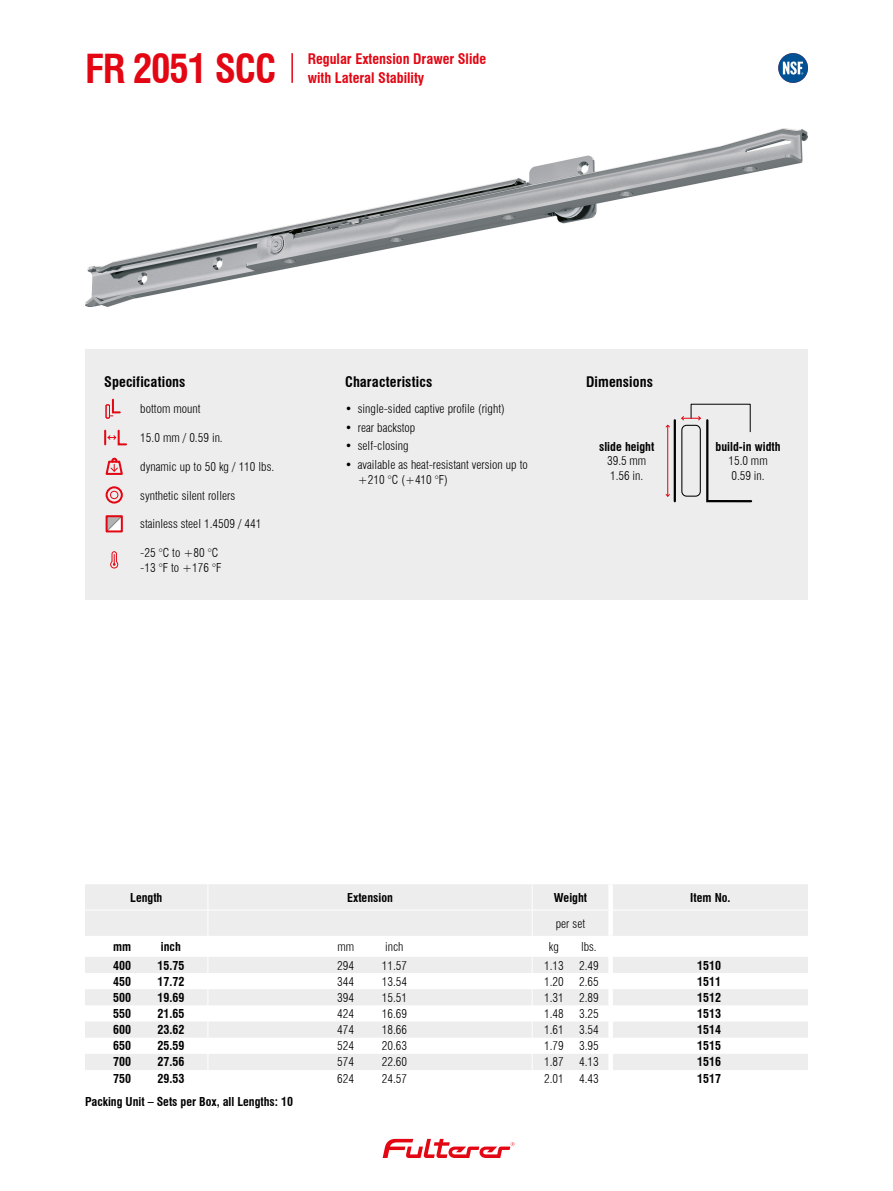
<style>
.page{position:relative;width:893px;height:1191px;background:#fff}
.page>*{position:absolute;margin:0;border:0;box-sizing:border-box;transform-origin:0 0}
.t1{font:700 condensed 39px "Swiss 721 BT";letter-spacing:-.03em;color:#e30613}
.t2{font:700 condensed 14.25px/18.8px "Swiss 721 BT";color:#e30613}
.CONTENT_Headline{font:700 condensed 14.25px "Swiss 721 BT";letter-spacing:.01em;color:#000}
.CONTENT_Icons{font:300 condensed 12px/14.4px "Swiss 721 BT";color:#000}
.TABLE_Text_bold{font:700 condensed 12px "Swiss 721 BT";color:#000}
.TABLE_Text_light{font:300 condensed 12px "Swiss 721 BT";color:#000}
.TABLE_Text_bold-2{font:300 condensed 12px "Swiss 721 BT";color:#000}
.CONTENT_Headline-2{font:700 condensed 12px "Swiss 721 BT";color:#000}
</style>
<div class="page">
<svg style="left:383px;top:1138px;width:131px;height:20px"></svg>
<img style="left:85px;top:128px;width:723px;height:178px">
<svg style="left:778px;top:53px;width:30px;height:30px"></svg>
<svg style="left:783px;top:56px;width:20px;height:21px"></svg>
<div style="left:85px;top:349px;width:723px;height:250px;background:#ededed"></div>
<hr style="left:291px;top:53px;width:2px;height:30px;background:#e30613">
<div style="left:106px;top:404px;width:4px;height:14px;border:1px solid #e30613"></div>
<svg style="left:109px;top:399px;width:12px;height:17px"></svg>
<svg style="left:104px;top:430px;width:23px;height:15px"></svg>
<svg style="left:106px;top:458px;width:17px;height:17px"></svg>
<div style="left:106px;top:486px;width:17px;height:17px;border:2px solid #e30613;border-radius:50%"></div>
<div style="left:110px;top:491px;width:8px;height:8px;border:1px solid #e30613;border-radius:50%"></div>
<svg style="left:109px;top:518px;width:11px;height:11px"></svg>
<div style="left:106px;top:515px;width:17px;height:17px;border:2px solid #e30613"></div>
<svg style="left:110px;top:551px;width:8px;height:17px"></svg>
<svg style="left:85px;top:884px;width:723px;height:186px"></svg>
<hr style="left:674px;top:420px;width:2px;height:81px;background:#000">
<hr style="left:667px;top:425px;width:1px;height:71px;background:#e30613">
<svg style="left:665px;top:493px;width:5px;height:4px"></svg>
<svg style="left:665px;top:424px;width:5px;height:4px"></svg>
<svg style="left:681px;top:404px;width:72px;height:99px"></svg>
<p class="t1" style="left:85px;top:45px;width:193px">FR 2051 SCC</p>
<p class="t2" style="left:308px;top:49px;width:180px">Regular Extension Drawer Slide with Lateral Stability</p>
<p class="CONTENT_Headline" style="left:104px;top:373px;width:83px">Specifications</p>
<p class="CONTENT_Icons" style="left:140px;top:401px;width:62px">bottom mount</p>
<p class="CONTENT_Icons" style="left:140px;top:430px;width:84px">15.0 mm / 0.59 in.</p>
<p class="CONTENT_Icons" style="left:140px;top:459px;width:135px">dynamic up to 50 kg / 110 lbs.</p>
<p class="CONTENT_Icons" style="left:140px;top:488px;width:96px">synthetic silent rollers</p>
<p class="CONTENT_Icons" style="left:140px;top:517px;width:123px">stainless steel 1.4509 / 441</p>
<p class="CONTENT_Icons" style="left:140px;top:545px;width:79px">-25 °C to +80 °C</p>
<p class="CONTENT_Icons" style="left:140px;top:560px;width:83px">-13 °F to +176 °F</p>
<p class="CONTENT_Headline" style="left:345px;top:373px;width:89px">Characteristics</p>
<p class="CONTENT_Icons" style="left:345px;top:401px;width:161px">• single-sided captive profile (right)</p>
<p class="CONTENT_Icons" style="left:345px;top:420px;width:72px">• rear backstop</p>
<p class="CONTENT_Icons" style="left:345px;top:439px;width:65px">• self-closing</p>
<p class="CONTENT_Icons" style="left:358px;top:457px;width:171px;text-indent:-13px">• available as heat-resistant version up to +210 °C (+410 °F)</p>
<p class="CONTENT_Headline" style="left:586px;top:373px;width:68px">Dimensions</p>
<p class="CONTENT_Headline-2" style="left:599px;top:439px;width:57px">slide height</p>
<p class="CONTENT_Icons" style="left:607px;top:453px;width:41px">39.5 mm<br>1.56 in.</p>
<p class="CONTENT_Headline-2" style="left:716px;top:439px;width:66px">build-in width</p>
<p class="CONTENT_Icons" style="left:728px;top:453px;width:41px">15.0 mm<br>0.59 in.</p>
<p class="TABLE_Text_bold" style="left:130px;top:890px;width:34px">Length</p>
<p class="TABLE_Text_bold" style="left:347px;top:890px;width:47px">Extension</p>
<p class="TABLE_Text_bold" style="left:554px;top:890px;width:35px">Weight</p>
<p class="TABLE_Text_bold" style="left:690px;top:890px;width:42px">Item No.</p>
<p class="TABLE_Text_light" style="left:556px;top:916px;width:31px">per set</p>
<p class="TABLE_Text_bold" style="left:113px;top:939px;width:20px">mm</p>
<p class="TABLE_Text_bold" style="left:161px;top:939px;width:21px">inch</p>
<p class="TABLE_Text_light" style="left:337px;top:939px;width:18px">mm</p>
<p class="TABLE_Text_light" style="left:385px;top:939px;width:20px">inch</p>
<p class="TABLE_Text_light" style="left:549px;top:939px;width:11px">kg</p>
<p class="TABLE_Text_light" style="left:581px;top:939px;width:17px">lbs.</p>
<p class="TABLE_Text_bold" style="left:113px;top:958px;width:19px">400</p>
<p class="TABLE_Text_bold" style="left:157px;top:958px;width:28px">15.75</p>
<p class="TABLE_Text_bold-2" style="left:337px;top:958px;width:18px">294</p>
<p class="TABLE_Text_bold-2" style="left:382px;top:958px;width:27px">11.57</p>
<p class="TABLE_Text_light" style="left:544px;top:958px;width:21px">1.13</p>
<p class="TABLE_Text_light" style="left:579px;top:958px;width:21px">2.49</p>
<p class="TABLE_Text_bold" style="left:113px;top:974px;width:19px">450</p>
<p class="TABLE_Text_bold" style="left:157px;top:974px;width:28px">17.72</p>
<p class="TABLE_Text_bold-2" style="left:337px;top:974px;width:18px">344</p>
<p class="TABLE_Text_bold-2" style="left:382px;top:974px;width:27px">13.54</p>
<p class="TABLE_Text_light" style="left:544px;top:974px;width:21px">1.20</p>
<p class="TABLE_Text_light" style="left:579px;top:974px;width:21px">2.65</p>
<p class="TABLE_Text_bold" style="left:113px;top:990px;width:19px">500</p>
<p class="TABLE_Text_bold" style="left:157px;top:990px;width:28px">19.69</p>
<p class="TABLE_Text_bold-2" style="left:337px;top:990px;width:18px">394</p>
<p class="TABLE_Text_bold-2" style="left:382px;top:990px;width:27px">15.51</p>
<p class="TABLE_Text_light" style="left:544px;top:990px;width:21px">1.31</p>
<p class="TABLE_Text_light" style="left:579px;top:990px;width:21px">2.89</p>
<p class="TABLE_Text_bold" style="left:113px;top:1006px;width:19px">550</p>
<p class="TABLE_Text_bold" style="left:157px;top:1006px;width:28px">21.65</p>
<p class="TABLE_Text_bold-2" style="left:337px;top:1006px;width:18px">424</p>
<p class="TABLE_Text_bold-2" style="left:382px;top:1006px;width:27px">16.69</p>
<p class="TABLE_Text_light" style="left:544px;top:1006px;width:21px">1.48</p>
<p class="TABLE_Text_light" style="left:579px;top:1006px;width:21px">3.25</p>
<p class="TABLE_Text_bold" style="left:113px;top:1022px;width:19px">600</p>
<p class="TABLE_Text_bold" style="left:157px;top:1022px;width:28px">23.62</p>
<p class="TABLE_Text_bold-2" style="left:337px;top:1022px;width:18px">474</p>
<p class="TABLE_Text_bold-2" style="left:382px;top:1022px;width:27px">18.66</p>
<p class="TABLE_Text_light" style="left:544px;top:1022px;width:21px">1.61</p>
<p class="TABLE_Text_light" style="left:579px;top:1022px;width:21px">3.54</p>
<p class="TABLE_Text_bold" style="left:113px;top:1038px;width:19px">650</p>
<p class="TABLE_Text_bold" style="left:157px;top:1038px;width:28px">25.59</p>
<p class="TABLE_Text_bold-2" style="left:337px;top:1038px;width:18px">524</p>
<p class="TABLE_Text_bold-2" style="left:382px;top:1038px;width:27px">20.63</p>
<p class="TABLE_Text_light" style="left:544px;top:1038px;width:21px">1.79</p>
<p class="TABLE_Text_light" style="left:579px;top:1038px;width:21px">3.95</p>
<p class="TABLE_Text_bold" style="left:113px;top:1055px;width:19px">700</p>
<p class="TABLE_Text_bold" style="left:157px;top:1055px;width:28px">27.56</p>
<p class="TABLE_Text_bold-2" style="left:337px;top:1055px;width:18px">574</p>
<p class="TABLE_Text_bold-2" style="left:382px;top:1055px;width:27px">22.60</p>
<p class="TABLE_Text_light" style="left:544px;top:1055px;width:21px">1.87</p>
<p class="TABLE_Text_light" style="left:579px;top:1055px;width:21px">4.13</p>
<p class="TABLE_Text_bold" style="left:113px;top:1071px;width:19px">750</p>
<p class="TABLE_Text_bold" style="left:157px;top:1071px;width:28px">29.53</p>
<p class="TABLE_Text_bold-2" style="left:337px;top:1071px;width:18px">624</p>
<p class="TABLE_Text_bold-2" style="left:382px;top:1071px;width:27px">24.57</p>
<p class="TABLE_Text_light" style="left:544px;top:1071px;width:21px">2.01</p>
<p class="TABLE_Text_light" style="left:579px;top:1071px;width:21px">4.43</p>
<p class="CONTENT_Headline-2" style="left:85px;top:1094px;width:209px">Packing Unit – Sets per Box, all Lengths: 10</p>
<p class="TABLE_Text_bold" style="left:697px;top:958px;width:25px">1510</p>
<p class="TABLE_Text_bold" style="left:697px;top:974px;width:25px">1511</p>
<p class="TABLE_Text_bold" style="left:697px;top:990px;width:25px">1512</p>
<p class="TABLE_Text_bold" style="left:697px;top:1006px;width:25px">1513</p>
<p class="TABLE_Text_bold" style="left:697px;top:1022px;width:25px">1514</p>
<p class="TABLE_Text_bold" style="left:697px;top:1038px;width:25px">1515</p>
<p class="TABLE_Text_bold" style="left:697px;top:1055px;width:25px">1516</p>
<p class="TABLE_Text_bold" style="left:697px;top:1071px;width:25px">1517</p>
</div>
